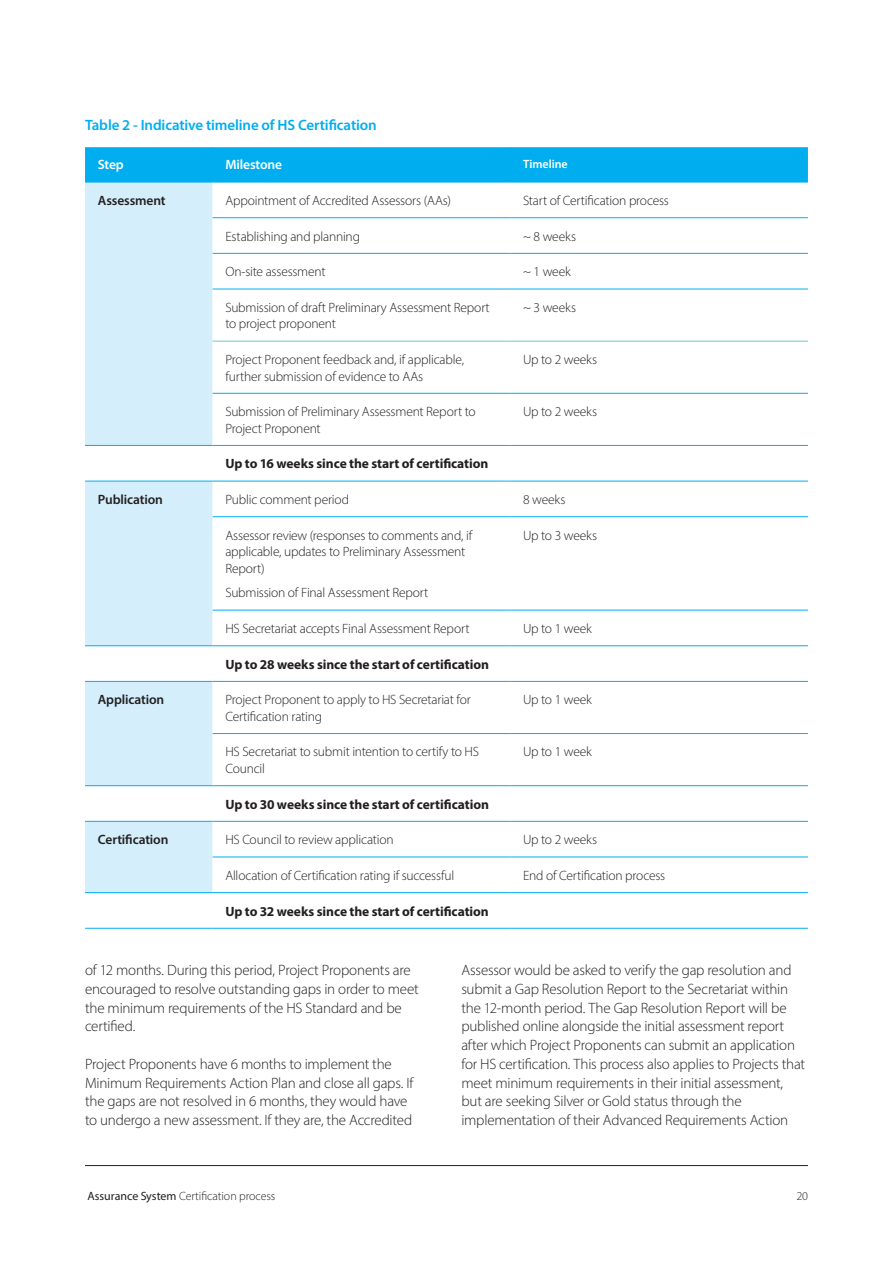
<style>
.page{position:relative;width:893px;height:1263px;background:#fff}
.page>*{position:absolute;margin:0;border:0;box-sizing:border-box;transform-origin:0 0}
.Body{font:300 15px/18.8px "Myriad Pro";letter-spacing:-.015em;color:#231f20}
.Captions{font:600 15px "Myriad Pro";letter-spacing:-.01em;color:#00aeef}
.Table_Body{font:300 13.5px/16.5px "Myriad Pro";letter-spacing:-.015em;color:#231f20}
.Table_Body-2{font:700 13.5px "Myriad Pro";letter-spacing:-.005em;color:#231f20}
.Table_Body-3{font:600 13.5px "Myriad Pro";letter-spacing:-.01em;color:#231f20}
.Table_Head_White{font:600 13.5px "Myriad Pro";letter-spacing:-.01em;color:#fff}
.Image_Caption{font:300 12px "Myriad Pro";letter-spacing:-.005em;color:#231f20}
.table_head_white_8{font:600 12px "Myriad Pro";letter-spacing:-.005em;color:#fff}
.s1{font-weight:400}
</style>
<div class="page">
<hr style="left:85px;top:1165px;width:723px;height:1px;background:#231f20">
<div style="left:85px;top:147px;width:723px;height:35px;background:#00aeef"></div>
<svg style="left:85px;top:183px;width:128px;height:709px;background:#daf1fb"></svg>
<svg style="left:213px;top:218px;width:595px;height:710px"></svg>
<hr style="left:213px;top:341px;width:297px;height:1px;background:#69c8c9">
<hr style="left:510px;top:341px;width:298px;height:1px;background:#69c8c9">
<hr style="left:85px;top:445px;width:128px;height:1px;background:#00aeef">
<hr style="left:213px;top:445px;width:297px;height:1px;background:#00aeef">
<hr style="left:510px;top:445px;width:298px;height:1px;background:#00aeef">
<hr style="left:85px;top:481px;width:128px;height:1px;background:#00aeef">
<hr style="left:213px;top:481px;width:297px;height:1px;background:#00aeef">
<hr style="left:510px;top:481px;width:298px;height:1px;background:#00aeef">
<hr style="left:213px;top:516px;width:297px;height:1px;background:#00aeef">
<hr style="left:510px;top:516px;width:298px;height:1px;background:#00aeef">
<hr style="left:213px;top:610px;width:297px;height:1px;background:#00aeef">
<hr style="left:510px;top:610px;width:298px;height:1px;background:#00aeef">
<hr style="left:85px;top:645px;width:128px;height:1px;background:#00aeef">
<hr style="left:213px;top:645px;width:297px;height:1px;background:#00aeef">
<hr style="left:510px;top:645px;width:298px;height:1px;background:#00aeef">
<hr style="left:85px;top:681px;width:128px;height:1px;background:#00aeef">
<hr style="left:213px;top:681px;width:297px;height:1px;background:#00aeef">
<hr style="left:510px;top:681px;width:298px;height:1px;background:#00aeef">
<hr style="left:213px;top:733px;width:297px;height:1px;background:#00aeef">
<hr style="left:510px;top:733px;width:298px;height:1px;background:#00aeef">
<hr style="left:85px;top:785px;width:128px;height:1px;background:#00aeef">
<hr style="left:85px;top:821px;width:128px;height:1px;background:#00aeef">
<hr style="left:213px;top:856px;width:297px;height:1px;background:#00aeef">
<hr style="left:510px;top:856px;width:298px;height:1px;background:#00aeef">
<hr style="left:85px;top:892px;width:128px;height:1px;background:#00aeef">
<hr style="left:213px;top:892px;width:297px;height:1px;background:#00aeef">
<hr style="left:510px;top:892px;width:298px;height:1px;background:#00aeef">
<hr style="left:85px;top:928px;width:128px;height:1px;background:#00aeef">
<hr style="left:213px;top:928px;width:297px;height:1px;background:#00aeef">
<hr style="left:510px;top:928px;width:298px;height:1px;background:#00aeef">
<hr style="left:85px;top:182px;width:128px;height:1px;background:#00aeef">
<hr style="left:213px;top:182px;width:297px;height:1px;background:#00aeef">
<hr style="left:510px;top:182px;width:298px;height:1px;background:#00aeef">
<hr style="left:213px;top:217px;width:297px;height:1px;background:#00aeef">
<hr style="left:510px;top:217px;width:298px;height:1px;background:#00aeef">
<hr style="left:213px;top:253px;width:297px;height:1px;background:#00aeef">
<hr style="left:510px;top:253px;width:298px;height:1px;background:#00aeef">
<hr style="left:213px;top:289px;width:297px;height:1px;background:#00aeef">
<hr style="left:510px;top:289px;width:298px;height:1px;background:#00aeef">
<hr style="left:213px;top:393px;width:297px;height:1px;background:#00aeef">
<hr style="left:510px;top:393px;width:298px;height:1px;background:#00aeef">
<hr style="left:213px;top:785px;width:297px;height:1px;background:#00aeef">
<hr style="left:510px;top:785px;width:298px;height:1px;background:#00aeef">
<hr style="left:213px;top:821px;width:297px;height:1px;background:#00aeef">
<hr style="left:510px;top:821px;width:298px;height:1px;background:#00aeef">
<p class="Captions" style="left:85px;top:116px;width:293px">Table 2 - Indicative timeline of HS Certification</p>
<p class="Table_Head_White" style="left:98px;top:156px;width:28px">Step</p>
<p class="Table_Head_White" style="left:225px;top:156px;width:58px">Milestone</p>
<p class="table_head_white_8" style="left:523px;top:157px;width:46px">Timeline</p>
<p class="Table_Body-3" style="left:98px;top:192px;width:69px">Assessment</p>
<p class="Table_Body" style="left:225px;top:192px;width:227px">Appointment of Accredited Assessors (AAs)</p>
<p class="Table_Body" style="left:523px;top:192px;width:147px">Start of Certification process</p>
<p class="Table_Body" style="left:225px;top:228px;width:136px">Establishing and planning</p>
<p class="Table_Body" style="left:523px;top:228px;width:55px">~ 8 weeks</p>
<p class="Table_Body" style="left:225px;top:263px;width:102px">On-site assessment</p>
<p class="Table_Body" style="left:523px;top:263px;width:49px">~ 1 week</p>
<p class="Table_Body" style="left:225px;top:299px;width:266px">Submission of draft Preliminary Assessment Report to project proponent</p>
<p class="Table_Body" style="left:523px;top:299px;width:55px">~ 3 weeks</p>
<p class="Table_Body" style="left:225px;top:351px;width:240px">Project Proponent feedback and, if applicable, further submission of evidence to AAs</p>
<p class="Table_Body" style="left:523px;top:351px;width:76px">Up to 2 weeks</p>
<p class="Table_Body" style="left:225px;top:403px;width:252px">Submission of Preliminary Assessment Report to<br>Project Proponent</p>
<p class="Table_Body" style="left:523px;top:403px;width:76px">Up to 2 weeks</p>
<p class="Table_Body-2" style="left:225px;top:455px;width:265px">Up to 16 weeks since the start of certification</p>
<p class="Table_Body-3" style="left:98px;top:491px;width:67px">Publication</p>
<p class="Table_Body" style="left:225px;top:491px;width:125px">Public comment period</p>
<p class="Table_Body" style="left:523px;top:491px;width:44px">8 weeks</p>
<p class="Table_Body" style="left:225px;top:527px;width:248px">Assessor review (responses to comments and, if applicable, updates to Preliminary Assessment<br>Report)</p>
<p class="Table_Body" style="left:225px;top:584px;width:204px">Submission of Final Assessment Report</p>
<p class="Table_Body" style="left:523px;top:527px;width:76px">Up to 3 weeks</p>
<p class="Table_Body" style="left:225px;top:620px;width:246px">HS Secretariat accepts Final Assessment Report</p>
<p class="Table_Body" style="left:523px;top:620px;width:70px">Up to 1 week</p>
<p class="Table_Body-2" style="left:225px;top:655px;width:265px">Up to 28 weeks since the start of certification</p>
<p class="Table_Body-3" style="left:98px;top:691px;width:68px">Application</p>
<p class="Table_Body" style="left:225px;top:691px;width:247px">Project Proponent to apply to HS Secretariat for<br>Certification rating</p>
<p class="Table_Body" style="left:523px;top:691px;width:70px">Up to 1 week</p>
<p class="Table_Body" style="left:225px;top:743px;width:255px">HS Secretariat to submit intention to certify to HS<br>Council</p>
<p class="Table_Body" style="left:523px;top:743px;width:70px">Up to 1 week</p>
<p class="Table_Body-2" style="left:225px;top:795px;width:265px">Up to 30 weeks since the start of certification</p>
<p class="Table_Body-3" style="left:98px;top:831px;width:72px">Certification</p>
<p class="Table_Body" style="left:225px;top:831px;width:170px">HS Council to review application</p>
<p class="Table_Body" style="left:523px;top:831px;width:76px">Up to 2 weeks</p>
<p class="Table_Body" style="left:225px;top:867px;width:231px">Allocation of Certification rating if successful</p>
<p class="Table_Body" style="left:523px;top:867px;width:144px">End of Certification process</p>
<p class="Table_Body-2" style="left:225px;top:902px;width:265px">Up to 32 weeks since the start of certification</p>
<p class="Body" style="left:85px;top:960px;width:335px">of 12 months. During this period, Project Proponents are encouraged to resolve outstanding gaps in order to meet the minimum requirements of the HS Standard and be certified.</p>
<p class="Body" style="left:85px;top:1054px;width:330px">Project Proponents have 6 months to implement the Minimum Requirements Action Plan and close all gaps. If the gaps are not resolved in 6 months, they would have to undergo a new assessment. If they are, the Accredited</p>
<p class="Body" style="left:461px;top:960px;width:345px">Assessor would be asked to verify the gap resolution and submit a Gap Resolution Report to the Secretariat within the 12-month period. The Gap Resolution Report will be published online alongside the initial assessment report after which Project Proponents can submit an application for HS certification. This process also applies to Projects that meet minimum requirements in their initial assessment, but are seeking Silver or Gold status through the implementation of their Advanced Requirements Action</p>
<p class="Image_Caption" style="left:87px;top:1189px;width:189px"><span class="s1">Assurance System</span> Certification process</p>
<p class="Image_Caption" style="left:797px;top:1189px;width:12px">20</p>
</div>
